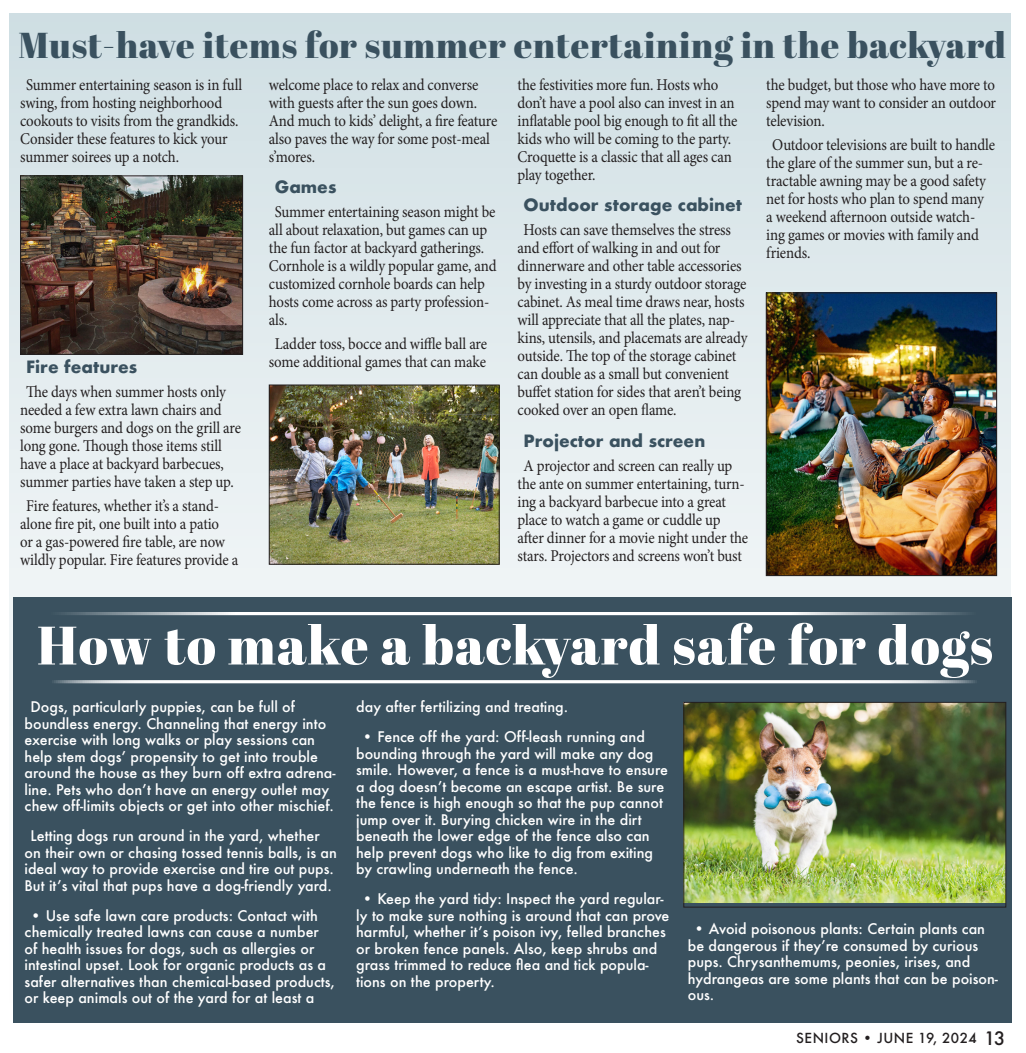
<style>
.page{position:relative;width:1026px;height:1053px;background:#fff}
.page>*{position:absolute;margin:0;border:0;box-sizing:border-box;transform-origin:0 0}
.Main_Headline{font:54px "Abril Fatface";letter-spacing:.02em;color:#fff}
.Main_Headline-2{font:36px "Abril Fatface";letter-spacing:.02em;color:#3a515f}
.Health_and_wellnes_Body_copy{font:16.5px/18px "Minion Pro";letter-spacing:-.015em;color:#231f20;scale:.9 1}
.Subhead{font:700 16.5px "Futura";color:#3a515f}
.Subhead-2{font:500 14.25px/16.5px "Futura";color:#fff}
.t1{font:500 13.5px "Futura";letter-spacing:.035em;color:#231f20}
.s1{font-size:18px}
</style>
<div class="page">
<div style="left:9px;top:14px;width:1002px;height:1009px;background:linear-gradient(to bottom,#d1e0e4,#fff)"></div>
<div style="left:13px;top:597px;width:999px;height:426px;background:#3a515f"></div>
<img style="left:22px;top:178px;width:219px;height:175px">
<div style="left:20px;top:176px;width:223px;height:179px;border:1px solid #231f20"></div>
<img style="left:271px;top:387px;width:227px;height:176px">
<div style="left:269px;top:385px;width:231px;height:180px;border:1px solid #231f20"></div>
<img style="left:768px;top:294px;width:227px;height:280px">
<div style="left:766px;top:292px;width:231px;height:284px;border:1px solid #231f20"></div>
<hr style="left:14px;top:612px;width:998px;height:3px;background:#fff">
<hr style="left:14px;top:680px;width:999px;height:3px;background:#fff">
<img style="left:685px;top:704px;width:319px;height:199px">
<div style="left:683px;top:702px;width:323px;height:206px;border:1px solid #231f20"></div>
<p class="Main_Headline-2" style="left:19px;top:20px;width:989px">Must-have items for summer entertaining in the backyard</p>
<p class="Health_and_wellnes_Body_copy" style="left:20px;top:76px;width:248px;text-indent:6px">Summer entertaining season is in full swing, from hosting neighborhood cookouts to visits from the grandkids.<br>Consider these features to kick your summer soirees up a notch.</p>
<p class="Subhead" style="left:26px;top:355px;width:113px">Fire features</p>
<p class="Health_and_wellnes_Body_copy" style="left:20px;top:383px;width:247px;text-indent:6px">The days when summer hosts only needed a few extra lawn chairs and some burgers and dogs on the grill are long gone. Though those items still have a place at backyard barbecues, summer parties have taken a step up.</p>
<p class="Health_and_wellnes_Body_copy" style="left:20px;top:497px;width:244px;text-indent:6px">Fire features, whether it’s a stand&shy;alone fire pit, one built into a patio<br>or a gas-powered fire table, are now wildly popular. Fire features provide a</p>
<p class="Health_and_wellnes_Body_copy" style="left:269px;top:76px;width:255px">welcome place to relax and converse with guests after the sun goes down.<br>And much to kids’ delight, a fire feature also paves the way for some post-meal s’mores.</p>
<p class="Subhead" style="left:275px;top:175px;width:63px">Games</p>
<p class="Health_and_wellnes_Body_copy" style="left:269px;top:203px;width:254px;text-indent:6px">Summer entertaining season might be all about relaxation, but games can up the fun factor at backyard gatherings.<br>Cornhole is a wildly popular game, and customized cornhole boards can help hosts come across as party profession&shy;als.</p>
<p class="Health_and_wellnes_Body_copy" style="left:269px;top:335px;width:244px;text-align:center">Ladder toss, bocce and wiffle ball are some additional games that can make</p>
<p class="Health_and_wellnes_Body_copy" style="left:518px;top:76px;width:246px">the festivities more fun. Hosts who don’t have a pool also can invest in an inflatable pool big enough to fit all the kids who will be coming to the party.<br>Croquette is a classic that all ages can play together.</p>
<p class="Subhead" style="left:524px;top:193px;width:220px">Outdoor storage cabinet</p>
<p class="Health_and_wellnes_Body_copy" style="left:518px;top:221px;width:257px;text-indent:6px">Hosts can save themselves the stress and effort of walking in and out for dinnerware and other table accessories by investing in a sturdy outdoor storage cabinet. As meal time draws near, hosts will appreciate that all the plates, nap&shy;kins, utensils, and placemats are already outside. The top of the storage cabinet can double as a small but convenient buffet station for sides that aren’t being cooked over an open flame.</p>
<p class="Subhead" style="left:524px;top:429px;width:183px">Projector and screen</p>
<p class="Health_and_wellnes_Body_copy" style="left:518px;top:457px;width:258px;text-indent:6px">A projector and screen can really up the ante on summer entertaining, turn&shy;ing a backyard barbecue into a great place to watch a game or cuddle up after dinner for a movie night under the stars. Projectors and screens won’t bust</p>
<p class="Health_and_wellnes_Body_copy" style="left:766px;top:76px;width:257px;text-align:justify">the budget, but those who have more to spend may want to consider an outdoor television.</p>
<p class="Health_and_wellnes_Body_copy" style="left:766px;top:136px;width:256px;text-indent:6px">Outdoor televisions are built to handle the glare of the summer sun, but a re&shy;tractable awning may be a good safety net for hosts who plan to spend many<br>a weekend afternoon outside watch&shy;ing games or movies with family and friends.</p>
<p class="Main_Headline" style="left:37px;top:607px;width:958px">How to make a backyard safe for dogs</p>
<p class="Subhead-2" style="left:25px;top:699px;width:313px;text-indent:6px">Dogs, particularly puppies, can be full of boundless energy. Channeling that energy into exercise with long walks or play sessions can help stem dogs’ propensity to get into trouble around the house as they burn off extra adrena&shy;line. Pets who don’t have an energy outlet may chew off-limits objects or get into other mischief.</p>
<p class="Subhead-2" style="left:25px;top:828px;width:314px;text-indent:6px">Letting dogs run around in the yard, whether on their own or chasing tossed tennis balls, is an ideal way to provide exercise and tire out pups.<br>But it’s vital that pups have a dog-friendly yard.</p>
<p class="Subhead-2" style="left:25px;top:907px;width:312px;text-indent:6px">• Use safe lawn care products: Contact with chemically treated lawns can cause a number of health issues for dogs, such as allergies or intestinal upset. Look for organic products as a safer alternatives than chemical-based products, or keep animals out of the yard for at least a</p>
<p class="Subhead-2" style="left:356px;top:699px;width:214px">day after fertilizing and treating.</p>
<p class="Subhead-2" style="left:356px;top:729px;width:314px;text-indent:6px">• Fence off the yard: Off-leash running and bounding through the yard will make any dog smile. However, a fence is a must-have to ensure a dog doesn’t become an escape artist. Be sure the fence is high enough so that the pup cannot jump over it. Burying chicken wire in the dirt beneath the lower edge of the fence also can help prevent dogs who like to dig from exiting by crawling underneath the fence.</p>
<p class="Subhead-2" style="left:356px;top:891px;width:315px;text-indent:6px">• Keep the yard tidy: Inspect the yard regular&shy;ly to make sure nothing is around that can prove harmful, whether it’s poison ivy, felled branches or broken fence panels. Also, keep shrubs and grass trimmed to reduce flea and tick popula&shy;tions on the property.</p>
<p class="Subhead-2" style="left:688px;top:921px;width:312px;text-indent:6px">• Avoid poisonous plants: Certain plants can be dangerous if they’re consumed by curious pups. Chrysanthemums, peonies, irises, and hydrangeas are some plants that can be poison&shy;ous.</p>
<p class="t1" style="left:796px;top:1029px;width:211px">SENIORS • JUNE 19, 2024 <span class="s1">13</span></p>
</div>
